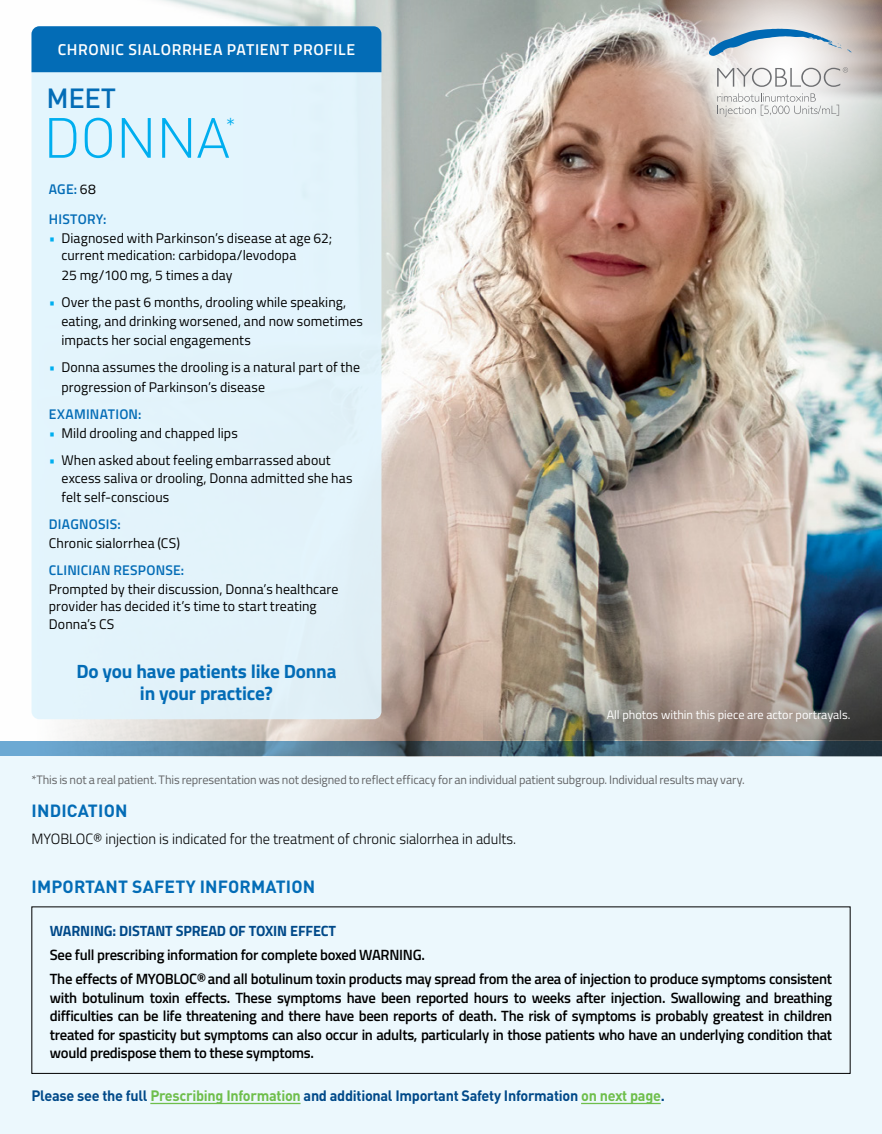
<style>
.page{position:relative;width:882px;height:1134px;background:#fff}
.page>*{position:absolute;margin:0;border:0;box-sizing:border-box;transform-origin:0 0}
.t1{font:300 55.82px "DIN Pro";letter-spacing:-.015em;color:#00aeef}
.t2{font:500 27.47px "DIN Pro";color:#036cb6}
.t3{font:300 21.18px "DIN Pro";color:#00aeef}
.t4{font:700 19.25px/22.8px "Titillium Web";letter-spacing:-.01em;color:#036cb6;text-align:center}
.t5{font:700 17.5px "DIN Pro";letter-spacing:.01em;color:#036cb6}
.t6{font:600 15.75px "Titillium Web";letter-spacing:.04em;color:#fff}
.t7{font:600 14.88px/18.4px "Titillium Web";letter-spacing:-.02em;color:#000}
.t8{font:700 14.88px "DIN Pro";letter-spacing:-.02em;color:#004989}
.t9{font:300 14.88px "Titillium Web";color:#000}
.t10{font:700 14.88px "Titillium Web";letter-spacing:-.01em;color:#004989}
.t11{font:14px/17.5px "Titillium Web";letter-spacing:.005em;color:#000}
.t12{font:600 14px/29.4px "Titillium Web";letter-spacing:.015em;color:#036cb6}
.t13{font:12.25px "Titillium Web";letter-spacing:-.01em;color:#636466}
.t14{font:12.25px "Titillium Web";color:#fff}
.s1{font-weight:400;color:#000}
.s2{font-weight:300;color:#00aeef}
.s3{color:#6ebe4b}
</style>
<div class="page">
<img style="left:31px;top:0;width:851px;height:741px">
<div style="left:0;top:756px;width:882px;height:378px;background:#ecf8fd"></div>
<svg style="left:632px;top:0;width:250px;height:214px"></svg>
<svg style="left:0;top:741px;width:882px;height:15px"></svg>
<div style="left:31px;top:907px;width:819px;height:167px;border:1px solid #000"></div>
<hr style="left:150px;top:1103px;width:151px;height:1px;background:#6ebe4b">
<hr style="left:581px;top:1103px;width:80px;height:1px;background:#6ebe4b">
<div style="left:32px;top:26px;width:349px;height:693px;background:#e1f4fd;border-radius:8px"></div>
<div style="left:32px;top:26px;width:349px;height:46px;background:#036cb6"></div>
<svg style="left:717px;top:67px;width:131px;height:20px"></svg>
<svg style="left:717px;top:93px;width:122px;height:24px"></svg>
<svg style="left:709px;top:29px;width:142px;height:27px"></svg>
<svg style="left:484px;top:572px;width:398px;height:168px"></svg>
<p class="t6" style="left:58px;top:37px;width:299px">CHRONIC SIALORRHEA PATIENT PROFILE</p>
<h2 class="t2" style="left:47px;top:77px;width:71px">MEET</h2>
<h1 class="t1" style="left:43px;top:95px;width:188px">DONNA</h1>
<h3 class="t3" style="left:226px;top:109px;width:12px">*</h3>
<p class="t12" style="left:49px;top:174px;width:59px">AGE: <span class="s1">68<br></span>HISTORY:</p>
<p class="t11" style="left:61px;top:229px;width:272px;text-indent:-13px"><span class="s2">•</span> Diagnosed with Parkinson’s disease at age 62; current medication: carbidopa/levodopa</p>
<p class="t11" style="left:61px;top:265px;width:173px">25 mg/100 mg, 5 times a day</p>
<p class="t11" style="left:61px;top:292px;width:303px;line-height:19.2px;text-indent:-13px"><span class="s2">•</span> Over the past 6 months, drooling while speaking, eating, and drinking worsened, and now sometimes impacts her social engagements</p>
<p class="t11" style="left:61px;top:357px;width:300px;line-height:19.2px;text-indent:-13px"><span class="s2">•</span> Donna assumes the drooling is a natural part of the progression of Parkinson’s disease</p>
<p class="t12" style="left:49px;top:399px;width:94px">EXAMINATION:</p>
<p class="t11" style="left:49px;top:424px;width:190px"><span class="s2">•</span> Mild drooling and chapped lips</p>
<p class="t11" style="left:61px;top:451px;width:293px;text-indent:-13px"><span class="s2">•</span> When asked about feeling embarrassed about excess saliva or drooling, Donna admitted she has</p>
<p class="t11" style="left:61px;top:488px;width:109px">felt self-conscious</p>
<p class="t12" style="left:49px;top:509px;width:73px">DIAGNOSIS:</p>
<p class="t11" style="left:49px;top:534px;width:133px">Chronic sialorrhea (CS)</p>
<p class="t12" style="left:49px;top:554px;width:137px">CLINICIAN RESPONSE:</p>
<p class="t11" style="left:49px;top:580px;width:291px">Prompted by their discussion, Donna’s healthcare provider has decided it’s time to start treating<br>Donna’s CS</p>
<h3 class="t4" style="left:76px;top:659px;width:262px">Do you have patients like Donna in your practice?</h3>
<p class="t14" style="left:607px;top:706px;width:245px">All photos within this piece are actor portrayals.</p>
<p class="t13" style="left:32px;top:771px;width:715px">*This is not a real patient. This representation was not designed to reflect efficacy for an individual patient subgroup. Individual results may vary.</p>
<p class="t5" style="left:32px;top:797px;width:98px">INDICATION</p>
<p class="t9" style="left:32px;top:828px;width:486px">MYOBLOC® injection is indicated for the treatment of chronic sialorrhea in adults.</p>
<p class="t5" style="left:32px;top:873px;width:285px">IMPORTANT SAFETY INFORMATION</p>
<p class="t10" style="left:50px;top:919px;width:288px">WARNING: DISTANT SPREAD OF TOXIN EFFECT</p>
<p class="t7" style="left:50px;top:942px;width:784px;line-height:24.3px">See full prescribing information for complete boxed WARNING.<br>The effects of MYOBLOC®and all botulinum toxin products may spread from the area of injection to produce symptoms consistent</p>
<p class="t7" style="left:50px;top:988px;width:784px;text-align:justify">with botulinum toxin effects. These symptoms have been reported hours to weeks after injection. Swallowing and breathing difficulties can be life threatening and there have been reports of death. The risk of symptoms is probably greatest in children treated for spasticity but symptoms can also occur in adults, particularly in those patients who have an underlying condition that would predispose them to these symptoms.</p>
<p class="t8" style="left:32px;top:1085px;width:635px">Please see the full <span class="s3">Prescribing Information</span> and additional Important Safety Information <span class="s3">on next page</span>.</p>
</div>
